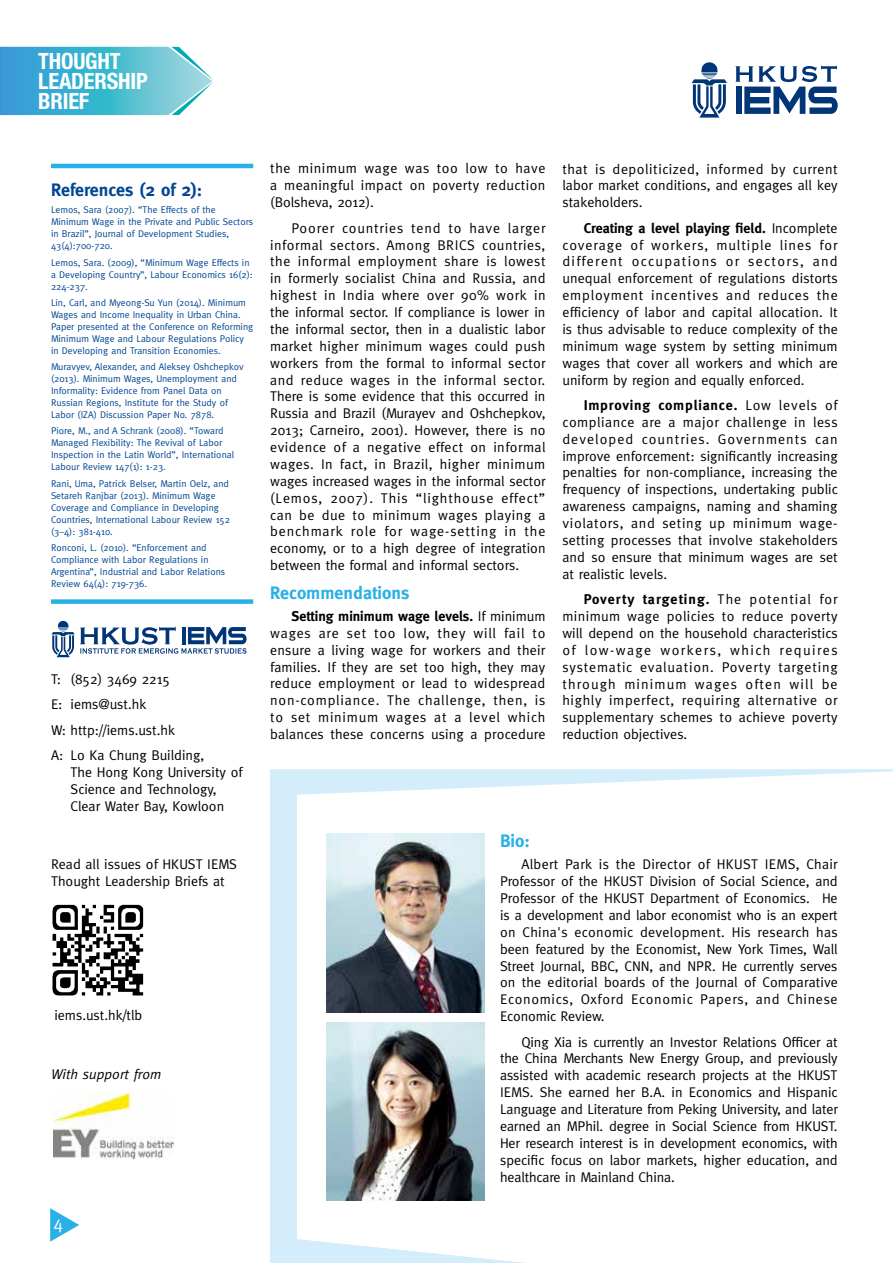
<style>
.page{position:relative;width:893px;height:1263px;background:#fff}
.page>*{position:absolute;margin:0;border:0;box-sizing:border-box;transform-origin:0 0}
.t1{font:700 condensed 22.5px/20.1px "Helvetica Neue";letter-spacing:-.01em;color:#fff}
.t2{font:700 18px "Meta";color:#29b0e7}
.t3{font:700 18px "Meta";color:#004694}
.t4{font:18px "Meta";color:#fff}
.t5{font:14.1px/17px "Meta";color:#000;text-align:justify}
.t6{font:italic 14.1px "Meta";color:#000}
.t7{font:9.75px/12px "Meta";color:#004694}
.s1{font-weight:700}
</style>
<div class="page">
<svg style="left:50px;top:1208px;width:29px;height:34px"></svg>
<svg style="left:0;top:47px;width:213px;height:68px;background:#59bbd6"></svg>
<svg style="left:735px;top:66px;width:103px;height:48px"></svg>
<svg style="left:692px;top:62px;width:35px;height:56px"></svg>
<hr style="left:51px;top:164px;width:202px;height:4px;background:#29b0e7">
<div style="left:51px;top:599px;width:202px;height:5px;background:#29b0e7"></div>
<div style="left:270px;top:774px;width:27px;height:489px;background:#d3edfb"></div>
<svg style="left:270px;top:769px;width:623px;height:26px"></svg>
<svg style="left:297px;top:1239px;width:227px;height:24px"></svg>
<img style="left:326px;top:1023px;width:159px;height:178px">
<img style="left:326px;top:833px;width:159px;height:179px">
<svg style="left:51px;top:621px;width:196px;height:36px"></svg>
<img style="left:53px;top:1093px;width:120px;height:65px">
<img style="left:52px;top:904px;width:92px;height:92px">
<h1 class="t1" style="left:38px;top:51px;width:111px">THOUGHT<br>LEADERSHIP<br>BRIEF</h1>
<p class="t3" style="left:51px;top:179px;width:153px">References (2 of 2):</p>
<p class="t7" style="left:51px;top:204px;width:204px">Lemos, Sara (2007). “The Effects of the Minimum Wage in the Private and Public Sectors in Brazil”, Journal of Development Studies, 43(4):700-720.</p>
<p class="t7" style="left:51px;top:256px;width:203px">Lemos, Sara. (2009), “Minimum Wage Effects in a Developing Country”, Labour Economics 16(2):<br>224-237.</p>
<p class="t7" style="left:51px;top:296px;width:204px">Lin, Carl, and Myeong-Su Yun (2014). Minimum Wages and Income Inequality in Urban China.<br>Paper presented at the Conference on Reforming Minimum Wage and Labour Regulations Policy in Developing and Transition Economies.</p>
<p class="t7" style="left:51px;top:361px;width:194px">Muravyev, Alexander, and Aleksey Oshchepkov (2013). Minimum Wages, Unemployment and Informality: Evidence from Panel Data on Russian Regions, Institute for the Study of Labor (IZA) Discussion Paper No. 7878.</p>
<p class="t7" style="left:51px;top:425px;width:185px">Piore, M., and A Schrank (2008). “Toward Managed Flexibility: The Revival of Labor Inspection in the Latin World”, International Labour Review 147(1): 1-23.</p>
<p class="t7" style="left:51px;top:477px;width:181px">Rani, Uma, Patrick Belser, Martin Oelz, and Setareh Ranjbar (2013). Minimum Wage Coverage and Compliance in Developing Countries, International Labour Review 152 (3–4): 381-410.</p>
<p class="t7" style="left:51px;top:541px;width:176px">Ronconi, L. (2010). “Enforcement and Compliance with Labor Regulations in Argentina”, Industrial and Labor Relations Review 64(4): 719-736.</p>
<p class="t5" style="left:51px;top:666px;width:155px;line-height:25.3px;text-align:left">T: (852) 3469 2215<br>E: iems@ust.hk<br>W: http://iems.ust.hk<br>A: Lo Ka Chung Building,</p>
<p class="t5" style="left:71px;top:763px;width:174px;text-align:left">The Hong Kong University of<br>Science and Technology,<br>Clear Water Bay, Kowloon</p>
<p class="t5" style="left:51px;top:855px;width:187px">Read all issues of HKUST IEMS<br>Thought Leadership Briefs at</p>
<p class="t5" style="left:54px;top:1006px;width:90px">iems.ust.hk/tlb</p>
<p class="t6" style="left:51px;top:1066px;width:112px">With support from</p>
<p class="t4" style="left:53px;top:1212px;width:11px">4</p>
<p class="t5" style="left:270px;top:160px;width:277px">the minimum wage was too low to have a meaningful impact on poverty reduction (Bolsheva, 2012).</p>
<p class="t5" style="left:270px;top:219px;width:277px;text-indent:21px">Poorer countries tend to have larger informal sectors. Among BRICS countries, the informal employment share is lowest in formerly socialist China and Russia, and highest in India where over 90% work in the informal sector. If compliance is lower in the informal sector, then in a dualistic labor market higher minimum wages could push workers from the formal to informal sector and reduce wages in the informal sector.<br>There is some evidence that this occurred in Russia and Brazil (Murayev and Oshchepkov, 2013; Carneiro, 2001). However, there is no evidence of a negative effect on informal wages. In fact, in Brazil, higher minimum wages increased wages in the informal sector (Lemos, 2007). This “lighthouse effect” can be due to minimum wages playing a benchmark role for wage-setting in the economy, or to a high degree of integration between the formal and informal sectors.</p>
<p class="t2" style="left:270px;top:582px;width:141px">Recommendations</p>
<p class="t5" style="left:270px;top:607px;width:277px;text-indent:21px"><span class="s1">Setting minimum wage levels.</span> If minimum wages are set too low, they will fail to ensure a living wage for workers and their families. If they are set too high, they may reduce employment or lead to widespread non-compliance. The challenge, then, is to set minimum wages at a level which balances these concerns using a procedure</p>
<p class="t5" style="left:562px;top:160px;width:277px">that is depoliticized, informed by current labor market conditions, and engages all key stakeholders.</p>
<p class="t5" style="left:562px;top:219px;width:277px;text-indent:21px"><span class="s1">Creating a level playing field.</span> Incomplete coverage of workers, multiple lines for different occupations or sectors, and unequal enforcement of regulations distorts employment incentives and reduces the efficiency of labor and capital allocation. It is thus advisable to reduce complexity of the minimum wage system by setting minimum wages that cover all workers and which are uniform by region and equally enforced.</p>
<p class="t5" style="left:562px;top:397px;width:277px;text-indent:21px"><span class="s1">Improving compliance.</span> Low levels of compliance are a major challenge in less developed countries. Governments can improve enforcement: significantly increasing penalties for non-compliance, increasing the frequency of inspections, undertaking public awareness campaigns, naming and shaming violators, and seting up minimum wage&shy;setting processes that involve stakeholders and so ensure that minimum wages are set at realistic levels.</p>
<p class="t5" style="left:562px;top:591px;width:277px;text-indent:21px"><span class="s1">Poverty targeting.</span> The potential for minimum wage policies to reduce poverty will depend on the household characteristics of low-wage workers, which requires systematic evaluation. Poverty targeting through minimum wages often will be highly imperfect, requiring alternative or supplementary schemes to achieve poverty reduction objectives.</p>
<p class="t2" style="left:500px;top:830px;width:31px">Bio:</p>
<p class="t5" style="left:500px;top:856px;width:339px;text-indent:21px">Albert Park is the Director of HKUST IEMS, Chair Professor of the HKUST Division of Social Science, and Professor of the HKUST Department of Economics. He is a development and labor economist who is an expert on China's economic development. His research has been featured by the Economist, New York Times, Wall Street Journal, BBC, CNN, and NPR. He currently serves on the editorial boards of the Journal of Comparative Economics, Oxford Economic Papers, and Chinese Economic Review.</p>
<p class="t5" style="left:500px;top:1033px;width:339px;text-indent:21px">Qing Xia is currently an Investor Relations Officer at the China Merchants New Energy Group, and previously assisted with academic research projects at the HKUST IEMS. She earned her B.A. in Economics and Hispanic Language and Literature from Peking University, and later earned an MPhil. degree in Social Science from HKUST.<br>Her research interest is in development economics, with specific focus on labor markets, higher education, and healthcare in Mainland China.</p>
</div>
